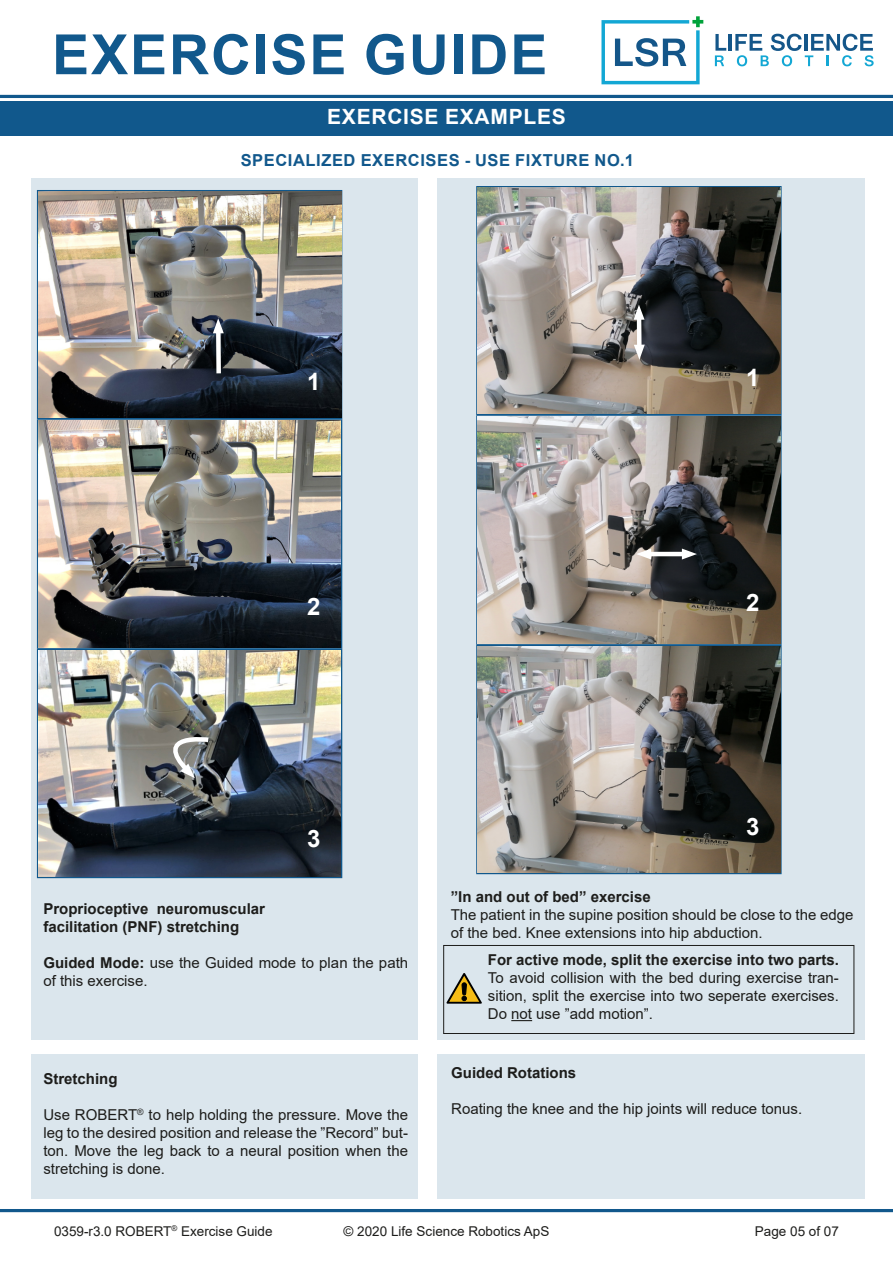
<style>
.page{position:relative;width:893px;height:1263px;background:#fff}
.page>*{position:absolute;margin:0;border:0;box-sizing:border-box;transform-origin:0 0}
.t1{font:700 55.5px "Arial";letter-spacing:.035em;color:#11588c}
.t2{font:700 24px "Arial";color:#fff}
.t3{font:700 21px "Arial";letter-spacing:.035em;color:#fff}
.t4{font:700 16.5px "Arial";letter-spacing:.035em;color:#11588c}
.t5{font:15px/18px "Arial";color:#1d1d1b}
.t6{font:700 15px/18px "Arial";color:#1d1d1b}
.t7{font:13.5px "Arial";color:#1d1d1b}
.s1{font-weight:700}
</style>
<div class="page">
<hr style="left:729px;top:34px;width:3px;height:17px;background:#145689">
<svg style="left:715px;top:34px;width:11px;height:32px"></svg>
<svg style="left:735px;top:34px;width:139px;height:32px"></svg>
<svg style="left:601px;top:16px;width:102px;height:68px"></svg>
<hr style="left:0;top:95px;width:893px;height:3px;background:#11588c">
<hr style="left:0;top:1209px;width:893px;height:3px;background:#11588c">
<div style="left:437px;top:178px;width:428px;height:862px;background:#dbe6ed"></div>
<div style="left:0;top:101px;width:893px;height:34px;background:#11588c"></div>
<div style="left:31px;top:178px;width:386px;height:862px;background:#dbe6ed"></div>
<svg style="left:37px;top:419px;width:305px;height:230px;background:#406783"></svg>
<img style="left:38px;top:421px;width:303px;height:226px">
<img style="left:39px;top:191px;width:302px;height:227px">
<img style="left:38px;top:650px;width:303px;height:227px">
<div style="left:31px;top:1054px;width:386px;height:145px;background:#dbe6ed"></div>
<div style="left:437px;top:1054px;width:428px;height:145px;background:#dbe6ed"></div>
<svg style="left:476px;top:186px;width:306px;height:229px;background:#46708d"></svg>
<svg style="left:476px;top:415px;width:306px;height:230px;background:#6a8292"></svg>
<svg style="left:476px;top:645px;width:306px;height:229px;background:#416c8a"></svg>
<img style="left:478px;top:187px;width:302px;height:227px">
<img style="left:478px;top:417px;width:302px;height:226px">
<img style="left:478px;top:646px;width:302px;height:227px">
<div style="left:216px;top:328px;width:5px;height:45px;background:#fff"></div>
<svg style="left:213px;top:318px;width:11px;height:15px"></svg>
<svg style="left:151px;top:733px;width:62px;height:45px;background:#7f807f"></svg>
<div style="left:637px;top:315px;width:5px;height:35px;background:#fff"></div>
<svg style="left:634px;top:345px;width:11px;height:15px"></svg>
<svg style="left:634px;top:305px;width:11px;height:15px"></svg>
<hr style="left:646px;top:552px;width:41px;height:4px;background:#fff">
<svg style="left:682px;top:549px;width:15px;height:10px"></svg>
<svg style="left:636px;top:549px;width:15px;height:10px"></svg>
<svg style="left:446px;top:973px;width:36px;height:30px"></svg>
<svg style="left:511px;top:1020px;width:21px;height:1px"></svg>
<div style="left:443px;top:945px;width:411px;height:89px;border:1px solid #1d1d1b"></div>
<h1 class="t1" style="left:52px;top:16px;width:497px">EXERCISE GUIDE</h1>
<h3 class="t3" style="left:327px;top:102px;width:240px">EXERCISE EXAMPLES</h3>
<p class="t4" style="left:241px;top:149px;width:395px">SPECIALIZED EXERCISES - USE FIXTURE NO.1</p>
<h2 class="t2" style="left:307px;top:365px;width:15px">1</h2>
<h2 class="t2" style="left:312px;top:368px;width:15px">1</h2>
<h2 class="t2" style="left:307px;top:589px;width:15px">2</h2>
<h2 class="t2" style="left:307px;top:821px;width:15px">3</h2>
<h2 class="t2" style="left:746px;top:362px;width:20px">11</h2>
<h2 class="t2" style="left:746px;top:585px;width:15px">2</h2>
<h2 class="t2" style="left:746px;top:814px;width:15px">33</h2>
<p class="t6" style="left:43px;top:900px;width:223px">Proprioceptive neuromuscular facilitation (PNF) stretching</p>
<p class="t5" style="left:43px;top:954px;width:366px"><span class="s1">Guided Mode:</span> use the Guided mode to plan the path of this exercise.</p>
<p class="t6" style="left:43px;top:1070px;width:76px">Stretching</p>
<p class="t5" style="left:43px;top:1105px;width:366px;text-align:justify">Use ROBERT<sup>®</sup> to help holding the pressure. Move the leg to the desired position and release the ”Record” but&shy;ton. Move the leg back to a neural position when the stretching is done.</p>
<p class="t6" style="left:451px;top:888px;width:202px">”In and out of bed” exercise</p>
<p class="t5" style="left:451px;top:905px;width:404px">The patient in the supine position should be close to the edge of the bed. Knee extensions into hip abduction.</p>
<p class="t6" style="left:488px;top:951px;width:352px">For active mode, split the exercise into two parts.</p>
<p class="t5" style="left:488px;top:969px;width:353px;text-align:justify">To avoid collision with the bed during exercise tran&shy;sition, split the exercise into two seperate exercises.<br>Do not use ”add motion”.</p>
<p class="t6" style="left:451px;top:1063px;width:127px">Guided Rotations</p>
<p class="t5" style="left:451px;top:1099px;width:353px">Roating the knee and the hip joints will reduce tonus.</p>
<p class="t7" style="left:54px;top:1222px;width:220px">0359-r3.0 ROBERT<sup>®</sup> Exercise Guide</p>
<p class="t7" style="left:344px;top:1222px;width:207px">© 2020 Life Science Robotics ApS</p>
<p class="t7" style="left:755px;top:1222px;width:86px">Page 05 of 07</p>
</div>
